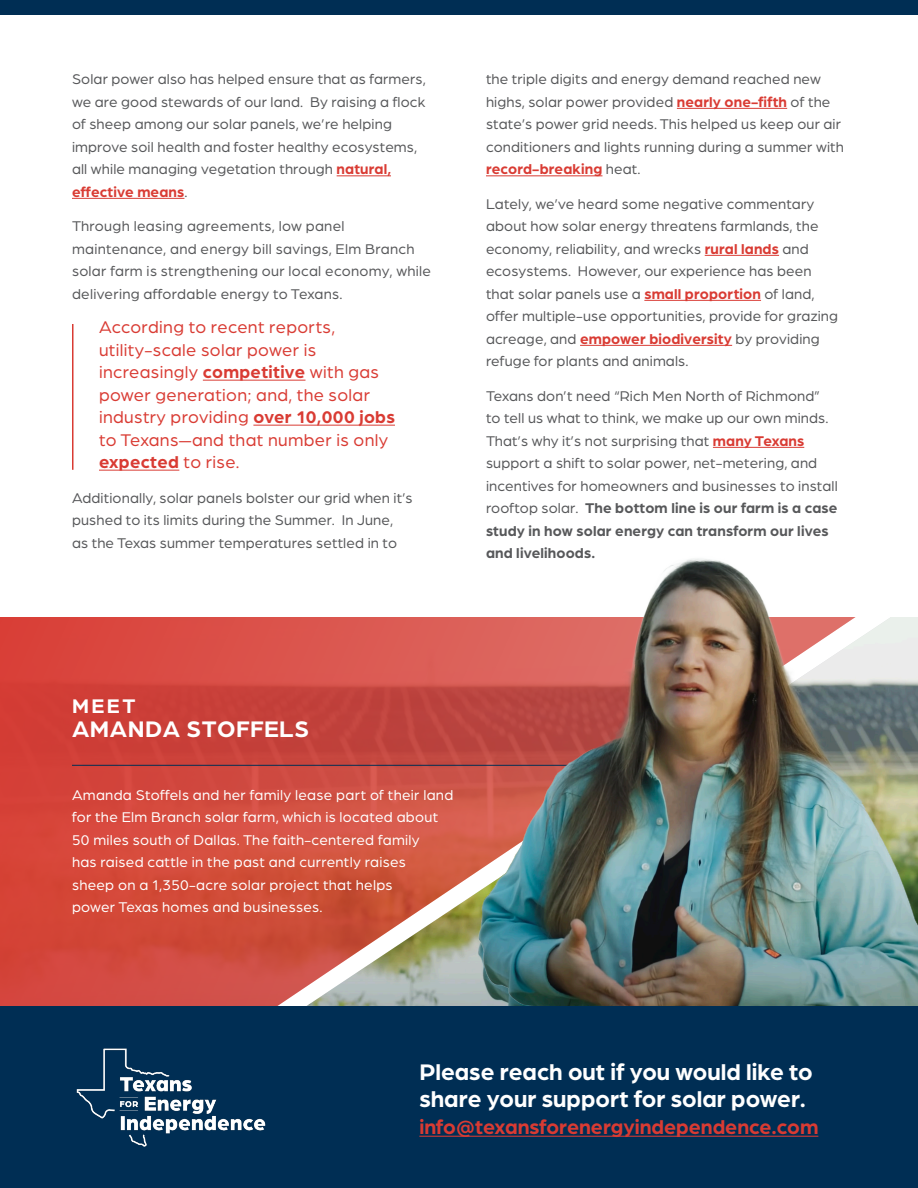
<style>
.page{position:relative;width:918px;height:1188px;background:#fff}
.page>*{position:absolute;margin:0;border:0;box-sizing:border-box;transform-origin:0 0}
.Body{font:700 24px/27px "Arboria";color:#fff}
.Body-2{font:700 24px "Arboria";letter-spacing:.025em;color:#fff}
.Body-3{font:700 21px "Arboria";color:#d93b33}
.t1{font:700 21px "Arboria";color:#fff}
.BODY{font:18px/22.5px "Arboria";letter-spacing:.02em;color:#d93b33}
.BODY-2{font:15px/22.5px "Arboria";letter-spacing:.01em;color:#57585a}
.BODY-3{font:15px/22.5px "Arboria";letter-spacing:.02em;color:#fff}
.s1{font-weight:700;color:#d93b33}
.s2{font-weight:700}
</style>
<div class="page">
<img style="left:0;top:617px;width:205px;height:389px">
<hr style="left:677px;top:108px;width:110px;height:1px;background:#d93b33">
<hr style="left:486px;top:175px;width:116px;height:1px;background:#d93b33">
<hr style="left:705px;top:255px;width:74px;height:1px;background:#d93b33">
<hr style="left:644px;top:300px;width:117px;height:1px;background:#d93b33">
<hr style="left:580px;top:345px;width:152px;height:1px;background:#d93b33">
<hr style="left:713px;top:447px;width:91px;height:1px;background:#d93b33">
<hr style="left:337px;top:175px;width:54px;height:1px;background:#d93b33">
<hr style="left:72px;top:198px;width:112px;height:1px;background:#d93b33">
<hr style="left:203px;top:380px;width:103px;height:1px;background:#d93b33">
<hr style="left:253px;top:425px;width:142px;height:1px;background:#d93b33">
<hr style="left:99px;top:470px;width:80px;height:1px;background:#d93b33">
<hr style="left:72px;top:324px;width:2px;height:146px;background:#d93b33">
<hr style="left:72px;top:765px;width:531px;height:1px;background:#002e54">
<img style="left:205px;top:617px;width:267px;height:389px">
<img style="left:472px;top:558px;width:446px;height:448px">
<div style="left:0;top:0;width:918px;height:14px;background:#002e54"></div>
<div style="left:0;top:1006px;width:918px;height:182px;background:#002e54"></div>
<hr style="left:419px;top:1136px;width:399px;height:1px;background:#d93b33">
<img style="left:76px;top:1048px;width:190px;height:99px">
<p class="BODY-2" style="left:72px;top:67px;width:355px">Solar power also has helped ensure that as farmers, we are good stewards of our land. By raising a flock of sheep among our solar panels, we’re helping improve soil health and foster healthy ecosystems, all while managing vegetation through <span class="s1">natural, effective means</span>.</p>
<p class="BODY-2" style="left:72px;top:214px;width:361px">Through leasing agreements, low panel maintenance, and energy bill savings, Elm Branch solar farm is strengthening our local economy, while delivering affordable energy to Texans.</p>
<p class="BODY" style="left:99px;top:315px;width:297px">According to recent reports, utility-scale solar power is increasingly <span class="s2">competitive</span> with gas power generation; and, the solar industry providing <span class="s2">over 10,000 jobs </span>to Texans—and that number is only <span class="s2">expected</span> to rise.</p>
<p class="BODY-2" style="left:72px;top:486px;width:342px">Additionally, solar panels bolster our grid when it’s pushed to its limits during the Summer. In June, as the Texas summer temperatures settled in to</p>
<p class="BODY-2" style="left:486px;top:67px;width:360px">the triple digits and energy demand reached new highs, solar power provided <span class="s1">nearly one-fifth</span> of the state’s power grid needs. This helped us keep our air conditioners and lights running during a summer with <span class="s1">record-breaking</span> heat.</p>
<p class="BODY-2" style="left:486px;top:192px;width:354px">Lately, we’ve heard some negative commentary about how solar energy threatens farmlands, the economy, reliability, and wrecks <span class="s1">rural lands</span> and ecosystems. However, our experience has been that solar panels use a <span class="s1">small proportion</span> of land, offer multiple-use opportunities, provide for grazing acreage, and <span class="s1">empower biodiversity</span> by providing refuge for plants and animals.</p>
<p class="BODY-2" style="left:486px;top:384px;width:353px">Texans don’t need “Rich Men North of Richmond” to tell us what to think, we make up our own minds.<br>That’s why it’s not surprising that <span class="s1">many Texans </span>support a shift to solar power, net-metering, and incentives for homeowners and businesses to install rooftop solar. <span class="s2">The bottom line is our farm is a case study in how solar energy can transform our lives and livelihoods.</span></p>
<h3 class="t1" style="left:72px;top:692px;width:65px">MEET</h3>
<h3 class="Body-2" style="left:72px;top:712px;width:239px">AMANDA STOFFELS</h3>
<p class="BODY-3" style="left:72px;top:783px;width:383px">Amanda Stoffels and her family lease part of their land for the Elm Branch solar farm, which is located about 50 miles south of Dallas. The faith-centered family<br>has raised cattle in the past and currently raises<br>sheep on a 1,350-acre solar project that helps<br>power Texas homes and businesses.</p>
<p class="Body" style="left:419px;top:1057px;width:395px">Please reach out if you would like to share your support for solar power.</p>
<p class="Body-3" style="left:419px;top:1113px;width:400px">info@texansforenergyindependence.com</p>
</div>
